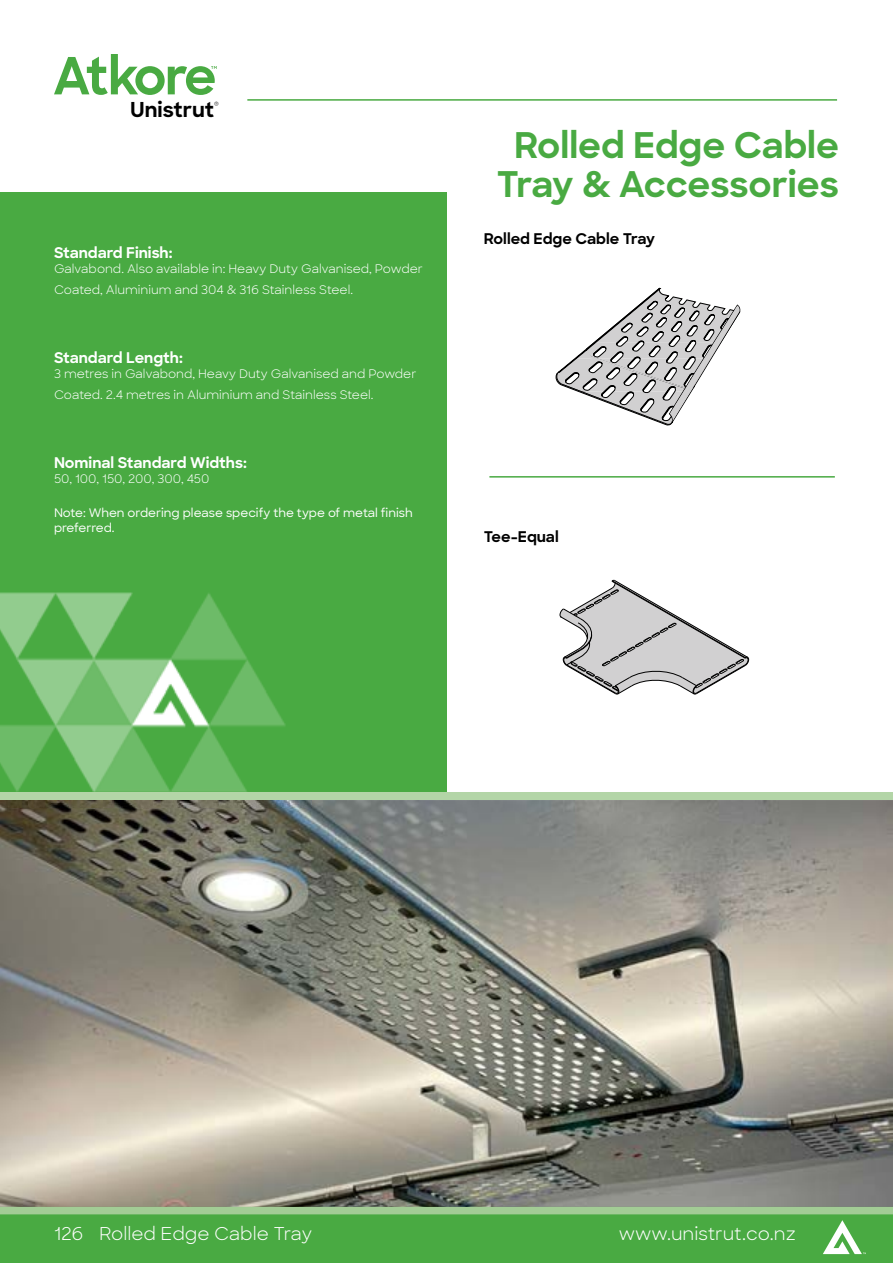
<style>
.page{position:relative;width:893px;height:1263px;background:#fff}
.page>*{position:absolute;margin:0;border:0;box-sizing:border-box;transform-origin:0 0}
.t1{font:700 36px/39px "Sharp Sans";color:#49aa42;text-align:center}
.t2{font:700 21px "Sharp Sans";color:#000}
.t3{font:18px "Sharp Sans";color:#fff}
.t4{font:700 15px "Sharp Sans";color:#fff}
.t5{font:700 15px "Sharp Sans";color:#000}
.t6{font:12px/21.6px "Sharp Sans";color:#fff}
.t7{font:500 12px/14.4px "Sharp Sans";color:#fff}
.t8{font:5.25px "Sharp Sans";color:#000}
</style>
<div class="page">
<div style="left:0;top:1207px;width:893px;height:56px;background:#49aa42"></div>
<hr style="left:247px;top:99px;width:590px;height:2px;background:#49aa42">
<div style="left:0;top:1207px;width:893px;height:7px;background:#a2cc95"></div>
<svg style="left:823px;top:1220px;width:43px;height:34px"></svg>
<svg style="left:54px;top:54px;width:163px;height:41px"></svg>
<div style="left:0;top:192px;width:446px;height:604px;background:#49aa42"></div>
<svg style="left:559px;top:580px;width:190px;height:115px"></svg>
<hr style="left:489px;top:476px;width:346px;height:2px;background:#49aa42">
<div style="left:0;top:792px;width:893px;height:8px;background:#b3d5a7"></div>
<img style="left:0;top:800px;width:893px;height:407px">
<img style="left:0;top:592px;width:312px;height:216px">
<svg style="left:556px;top:288px;width:185px;height:137px"></svg>
<h2 class="t2" style="left:130px;top:94px;width:85px">Unistrut</h2>
<p class="t8" style="left:214px;top:99px;width:6px">®</p>
<p class="t4" style="left:54px;top:242px;width:120px">Standard Finish:</p>
<p class="t6" style="left:54px;top:257px;width:370px">Galvabond. Also available in: Heavy Duty Galvanised, Powder<br>Coated, Aluminium and 304 &amp; 316 Stainless Steel.</p>
<p class="t4" style="left:54px;top:347px;width:130px">Standard Length:</p>
<p class="t6" style="left:54px;top:362px;width:364px">3 metres in Galvabond, Heavy Duty Galvanised and Powder<br>Coated. 2.4 metres in Aluminium and Stainless Steel.</p>
<p class="t4" style="left:54px;top:452px;width:194px">Nominal Standard Widths:</p>
<p class="t6" style="left:54px;top:467px;width:157px">50, 100, 150, 200, 300, 450</p>
<p class="t7" style="left:54px;top:505px;width:360px">Note: When ordering please specify the type of metal finish preferred.</p>
<h1 class="t1" style="left:496px;top:124px;width:344px">Rolled Edge Cable<br>Tray &amp; Accessories</h1>
<p class="t5" style="left:484px;top:227px;width:173px">Rolled Edge Cable Tray</p>
<p class="t5" style="left:484px;top:525px;width:76px">Tee-Equal</p>
<h3 class="t3" style="left:99px;top:1220px;width:214px">Rolled Edge Cable Tray</h3>
<h3 class="t3" style="left:54px;top:1220px;width:31px">126</h3>
<h3 class="t3" style="left:619px;top:1220px;width:178px">www.unistrut.co.nz</h3>
</div>
